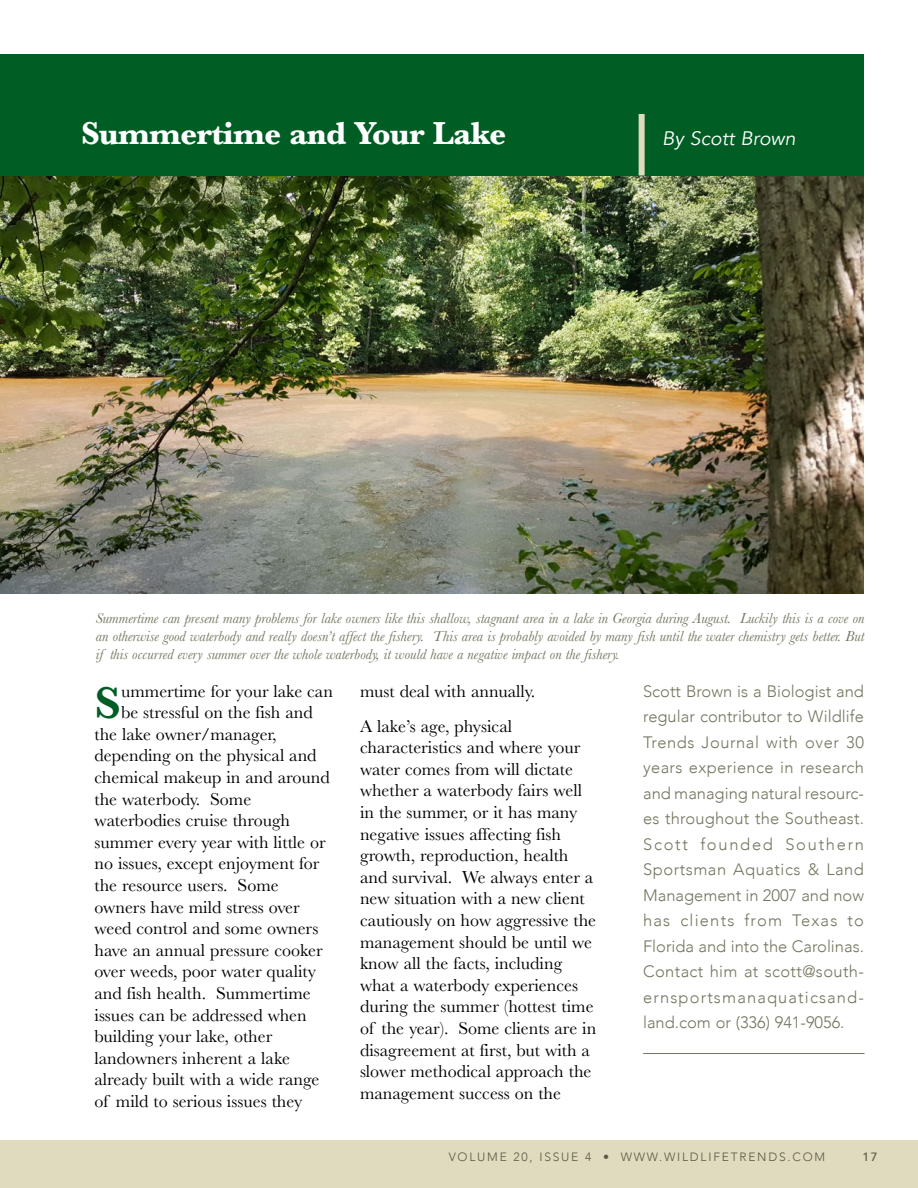
<style>
.page{position:relative;width:918px;height:1188px;background:#fff}
.page>*{position:absolute;margin:0;border:0;box-sizing:border-box;transform-origin:0 0}
.t1{font:600 46.35px "Baskerville";color:#005e24}
.Article_Title{font:700 33px "Baskerville";letter-spacing:-.02em;color:#fff}
.Byline{font:italic 19.5px "Avenir";color:#fff}
.t2{font:18px/21.6px "Baskerville";color:#000}
.Author_Bio{font:300 16.5px/25.5px "Avenir";letter-spacing:.07em;color:#757560;text-align:justify}
.Cutline{font:italic 15px/18px "Baskerville";color:#757560;text-align:justify}
.t3{font:300 12px "Avenir";letter-spacing:.15em;color:#575747}
.t4{font:500 12px "Avenir";color:#575747}
</style>
<div class="page">
<div style="left:0;top:1140px;width:918px;height:48px;background:#e0dbbe"></div>
<img style="left:0;top:176px;width:864px;height:418px">
<div style="left:0;top:54px;width:864px;height:122px;background:#005e24"></div>
<div style="left:639px;top:114px;width:6px;height:61px;background:#e0dbbe"></div>
<hr style="left:643px;top:1053px;width:222px;height:1px;background:#757560">
<p class="Article_Title" style="left:81px;top:110px;width:427px">Summertime and Your Lake</p>
<p class="Byline" style="left:662px;top:127px;width:135px">By Scott Brown</p>
<p class="Cutline" style="left:96px;top:609px;width:770px">Summertime can present many problems for lake owners like this shallow, stagnant area in a lake in Georgia during August. Luckily this is a cove on an otherwise good waterbody and really doesn’t affect the fishery. This area is probably avoided by many fish until the water chemistry gets better. But if this occurred every summer over the whole waterbody, it would have a negative impact on the fishery.</p>
<p class="t1" style="left:94px;top:671px;width:28px">S</p>
<p class="t2" style="left:121px;top:680px;width:213px">ummertime for your lake can</p>
<p class="t2" style="left:121px;top:702px;width:193px">be stressful on the fish and</p>
<p class="t2" style="left:94px;top:723px;width:184px">the lake owner/manager,</p>
<p class="t2" style="left:94px;top:745px;width:224px">depending on the physical and</p>
<p class="t2" style="left:94px;top:767px;width:237px">chemical makeup in and around</p>
<p class="t2" style="left:94px;top:788px;width:158px">the waterbody. Some</p>
<p class="t2" style="left:94px;top:810px;width:197px">waterbodies cruise through</p>
<p class="t2" style="left:94px;top:831px;width:233px">summer every year with little or</p>
<p class="t2" style="left:94px;top:853px;width:227px">no issues, except enjoyment for</p>
<p class="t2" style="left:94px;top:875px;width:186px">the resource users. Some</p>
<p class="t2" style="left:94px;top:896px;width:207px">owners have mild stress over</p>
<p class="t2" style="left:94px;top:918px;width:225px">weed control and some owners</p>
<p class="t2" style="left:94px;top:939px;width:230px">have an annual pressure cooker</p>
<p class="t2" style="left:94px;top:961px;width:223px">over weeds, poor water quality</p>
<p class="t2" style="left:94px;top:983px;width:218px">and fish health. Summertime</p>
<p class="t2" style="left:94px;top:1004px;width:214px">issues can be addressed when</p>
<p class="t2" style="left:94px;top:1026px;width:179px">building your lake, other</p>
<p class="t2" style="left:94px;top:1047px;width:197px">landowners inherent a lake</p>
<p class="t2" style="left:94px;top:1069px;width:226px">already built with a wide range</p>
<p class="t2" style="left:94px;top:1091px;width:209px">of mild to serious issues they</p>
<p class="t2" style="left:360px;top:680px;width:177px">must deal with annually.</p>
<p class="t2" style="left:360px;top:715px;width:238px">A lake’s age, physical characteristics and where your water comes from will dictate whether a waterbody fairs well in the summer, or it has many negative issues affecting fish growth, reproduction, health and survival. We always enter a new situation with a new client cautiously on how aggressive the management should be until we know all the facts, including what a waterbody experiences during the summer (hottest time of the year). Some clients are in disagreement at first, but with a slower methodical approach the management success on the</p>
<p class="Author_Bio" style="left:643px;top:678px;width:222px">Scott Brown is a Biologist and regular contributor to Wildlife Trends Journal with over 30 years experience in research and managing natural resourc&shy;es throughout the Southeast.<br>Scott founded Southern Sportsman Aquatics &amp; Land Management in 2007 and now has clients from Texas to Florida and into the Carolinas.<br>Contact him at scott@south&shy;ernsportsmanaquaticsand&shy;land.com or (336) 941-9056.</p>
<p class="t3" style="left:449px;top:1149px;width:378px">VOLUME 20, ISSUE 4 • WWW.WILDLIFETRENDS.COM</p>
<p class="t4" style="left:862px;top:1146px;width:17px">17</p>
</div>
